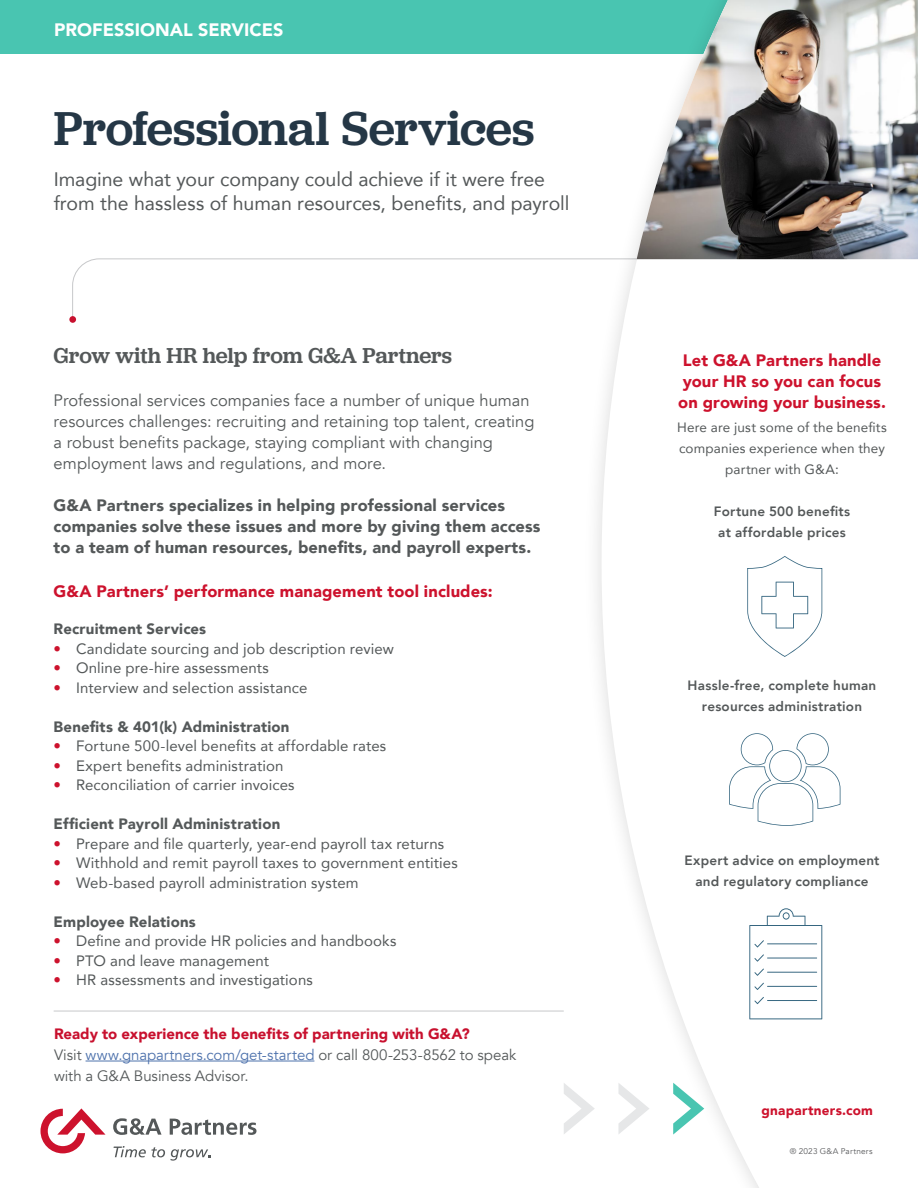
<style>
.page{position:relative;width:918px;height:1188px;background:#fff}
.page>*{position:absolute;margin:0;border:0;box-sizing:border-box;transform-origin:0 0}
.t1{font:500 49.5px "Jubilat";letter-spacing:-.005em;color:#253746}
.t2{font:500 22.5px "Jubilat";color:#545859}
.t3{font:19.5px/23.4px "Avenir";color:#545859}
.t4{font:900 18px "Avenir";color:#fff}
.t5{font:16.5px/21px "Avenir";color:#545859}
.t6{font:900 16.5px/21px "Avenir";letter-spacing:.01em;color:#545859}
.t7{font:900 16.5px/21px "Avenir";letter-spacing:.01em;color:#cd122d}
.t8{font:15px "Avenir";letter-spacing:.005em;color:#545859}
.t9{font:15px/21px "Avenir";letter-spacing:-.005em;color:#545859}
.t10{font:900 15px "Avenir";letter-spacing:.015em;color:#545859}
.t11{font:800 13.5px/21px "Avenir";letter-spacing:.015em;color:#545859;text-align:center}
.t12{font:13.5px/21px "Avenir";letter-spacing:.01em;color:#545859;text-align:center}
.t13{font:900 13.5px "Avenir";letter-spacing:.02em;color:#cd122d}
.t14{font:8.25px "Avenir";letter-spacing:.025em;color:#58595b}
.s1{color:#cd122d}
.s2{font-weight:900;color:#c8102e}
.s3{color:#4f73ad}
</style>
<div class="page">
<div style="left:0;top:0;width:740px;height:54px;background:#49c5b1"></div>
<svg style="left:72px;top:258px;width:510px;height:65px"></svg>
<div style="left:582px;top:0;width:336px;height:1188px;background:#000;opacity:.15"></div>
<svg style="left:602px;top:0;width:316px;height:1188px"></svg>
<svg style="left:40px;top:1108px;width:66px;height:45px"></svg>
<svg style="left:113px;top:1118px;width:49px;height:17px"></svg>
<svg style="left:170px;top:1119px;width:87px;height:16px"></svg>
<svg style="left:114px;top:1146px;width:96px;height:15px"></svg>
<hr style="left:86px;top:1061px;width:228px;height:1px;background:#4f73ad">
<svg style="left:673px;top:1083px;width:31px;height:52px"></svg>
<svg style="left:618px;top:1083px;width:32px;height:52px"></svg>
<svg style="left:564px;top:1083px;width:31px;height:52px"></svg>
<div style="left:69px;top:316px;width:7px;height:7px;background:#c8102e;border-radius:50%"></div>
<img style="left:637px;top:0;width:281px;height:259px">
<hr style="left:54px;top:1011px;width:510px;height:1px;background:#c7c8ca">
<svg style="left:747px;top:556px;width:75px;height:101px"></svg>
<svg style="left:729px;top:733px;width:111px;height:93px"></svg>
<svg style="left:749px;top:908px;width:73px;height:111px"></svg>
<p class="t4" style="left:54px;top:14px;width:231px">PROFESSIONAL SERVICES</p>
<h1 class="t1" style="left:54px;top:96px;width:482px">Professional Services</h1>
<h3 class="t3" style="left:54px;top:167px;width:517px">Imagine what your company could achieve if it were free from the hassless of human resources, benefits, and payroll</h3>
<h2 class="t2" style="left:54px;top:340px;width:400px">Grow with HR help from G&amp;A Partners</h2>
<p class="t5" style="left:54px;top:390px;width:482px">Professional services companies face a number of unique human resources challenges: recruiting and retaining top talent, creating a robust benefits package, staying compliant with changing employment laws and regulations, and more.</p>
<p class="t6" style="left:54px;top:494px;width:488px">G&amp;A Partners specializes in helping professional services companies solve these issues and more by giving them access to a team of human resources, benefits, and payroll experts.</p>
<p class="t7" style="left:54px;top:580px;width:441px">G&amp;A Partners’ performance management tool includes:</p>
<p class="t10" style="left:54px;top:616px;width:154px">Recruitment Services</p>
<p class="t8" style="left:54px;top:637px;width:342px"><span class="s1">•</span> Candidate sourcing and job description review</p>
<p class="t8" style="left:54px;top:656px;width:217px"><span class="s1">•</span> Online pre-hire assessments</p>
<p class="t8" style="left:54px;top:676px;width:255px"><span class="s1">•</span> Interview and selection assistance</p>
<p class="t10" style="left:54px;top:714px;width:237px">Benefits &amp; 401(k) Administration</p>
<p class="t8" style="left:54px;top:734px;width:334px"><span class="s1">•</span> Fortune 500-level benefits at affordable rates</p>
<p class="t8" style="left:54px;top:754px;width:231px"><span class="s1">•</span> Expert benefits administration</p>
<p class="t8" style="left:54px;top:773px;width:242px"><span class="s1">•</span> Reconciliation of carrier invoices</p>
<p class="t10" style="left:54px;top:811px;width:228px">Efficient Payroll Administration</p>
<p class="t8" style="left:54px;top:832px;width:392px"><span class="s1">•</span> Prepare and file quarterly, year-end payroll tax returns</p>
<p class="t8" style="left:54px;top:851px;width:406px"><span class="s1">•</span> Withhold and remit payroll taxes to government entities</p>
<p class="t8" style="left:54px;top:871px;width:306px"><span class="s1">•</span> Web-based payroll administration system</p>
<p class="t10" style="left:54px;top:909px;width:144px">Employee Relations</p>
<p class="t8" style="left:54px;top:929px;width:344px"><span class="s1">•</span> Define and provide HR policies and handbooks</p>
<p class="t8" style="left:54px;top:949px;width:217px"><span class="s1">•</span> PTO and leave management</p>
<p class="t8" style="left:54px;top:968px;width:261px"><span class="s1">•</span> HR assessments and investigations</p>
<p class="t9" style="left:54px;top:1023px;width:464px"><span class="s2">Ready to experience the benefits of partnering with G&amp;A?<br></span>Visit <span class="s3">www.gnapartners.com/get-started</span> or call 800-253-8562 to speak with a G&amp;A Business Advisor.</p>
<p class="t7" style="left:678px;top:349px;width:209px">Let G&amp;A Partners handle your HR so you can focus on growing your business.</p>
<p class="t12" style="left:677px;top:416px;width:211px">Here are just some of the benefits companies experience when they partner with G&amp;A:</p>
<p class="t11" style="left:714px;top:501px;width:138px">Fortune 500 benefits at affordable prices</p>
<p class="t11" style="left:688px;top:675px;width:190px">Hassle-free, complete human resources administration</p>
<p class="t11" style="left:685px;top:850px;width:197px">Expert advice on employment and regulatory compliance</p>
<p class="t13" style="left:762px;top:1099px;width:113px">gnapartners.com</p>
<p class="t14" style="left:790px;top:1147px;width:84px">® 2023 G&amp;A Partners</p>
</div>
